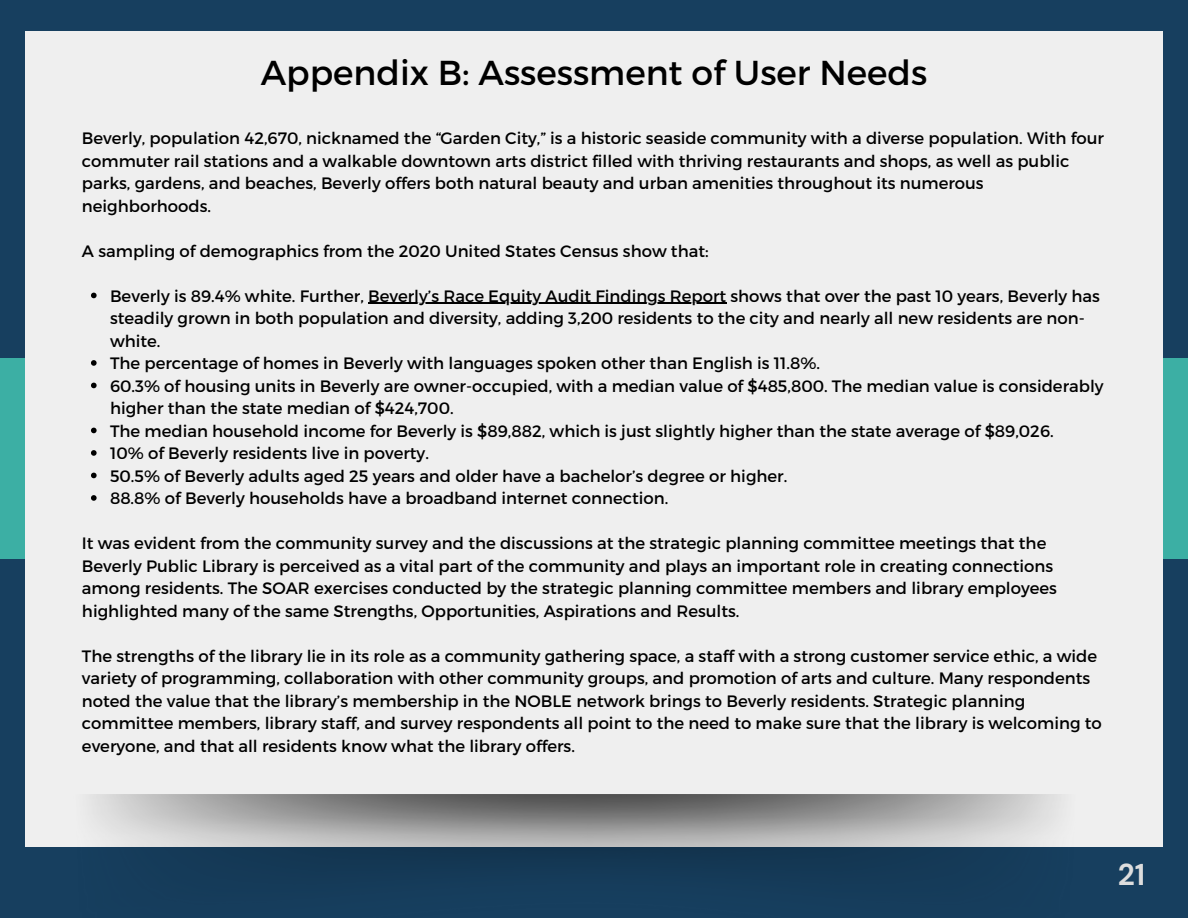
<style>
.page{position:relative;width:1188px;height:918px;background:#173f5f}
.page>*{position:absolute;margin:0;border:0;box-sizing:border-box;transform-origin:0 0}
.t1{font:34.5px "Montserrat";color:#000}
.t2{font:700 30px "DM Sans";color:#ddd}
.t3{font:16.5px/22.5px "Montserrat";color:#000}
</style>
<div class="page">
<div style="left:0;top:359px;width:1188px;height:200px;background:#3cafa4"></div>
<div style="left:25px;top:31px;width:1138px;height:815px;background:#efefef"></div>
<img style="left:73px;top:794px;width:1005px;height:75px">
<svg style="left:91px;top:293px;width:6px;height:5px"></svg>
<hr style="left:368px;top:303px;width:358px;height:1px;background:#000">
<svg style="left:91px;top:360px;width:6px;height:6px"></svg>
<svg style="left:91px;top:383px;width:6px;height:5px"></svg>
<svg style="left:91px;top:428px;width:6px;height:5px"></svg>
<svg style="left:91px;top:450px;width:6px;height:6px"></svg>
<svg style="left:91px;top:473px;width:6px;height:5px"></svg>
<svg style="left:91px;top:495px;width:6px;height:6px"></svg>
<h1 class="t1" style="left:261px;top:50px;width:668px">Appendix B: Assessment of User Needs</h1>
<p class="t3" style="left:82px;top:126px;width:1024px">Beverly, population 42,670, nicknamed the “Garden City,” is a historic seaside community with a diverse population. With four commuter rail stations and a walkable downtown arts district filled with thriving restaurants and shops, as well as public parks, gardens, and beaches, Beverly offers both natural beauty and urban amenities throughout its numerous neighborhoods.</p>
<p class="t3" style="left:82px;top:239px;width:628px">A sampling of demographics from the 2020 United States Census show that:</p>
<p class="t3" style="left:110px;top:284px;width:995px">Beverly is 89.4% white. Further, Beverly’s Race Equity Audit Findings Report shows that over the past 10 years, Beverly has steadily grown in both population and diversity, adding 3,200 residents to the city and nearly all new residents are non&shy;white.<br>The percentage of homes in Beverly with languages spoken other than English is 11.8%.<br>60.3% of housing units in Beverly are owner-occupied, with a median value of $485,800. The median value is considerably higher than the state median of $424,700.<br>The median household income for Beverly is $89,882, which is just slightly higher than the state average of $89,026.<br>10% of Beverly residents live in poverty.<br>50.5% of Beverly adults aged 25 years and older have a bachelor’s degree or higher.<br>88.8% of Beverly households have a broadband internet connection.</p>
<p class="t3" style="left:82px;top:531px;width:977px">It was evident from the community survey and the discussions at the strategic planning committee meetings that the Beverly Public Library is perceived as a vital part of the community and plays an important role in creating connections among residents. The SOAR exercises conducted by the strategic planning committee members and library employees highlighted many of the same Strengths, Opportunities, Aspirations and Results.</p>
<p class="t3" style="left:82px;top:644px;width:1021px">The strengths of the library lie in its role as a community gathering space, a staff with a strong customer service ethic, a wide variety of programming, collaboration with other community groups, and promotion of arts and culture. Many respondents noted the value that the library’s membership in the NOBLE network brings to Beverly residents. Strategic planning committee members, library staff, and survey respondents all point to the need to make sure that the library is welcoming to everyone, and that all residents know what the library offers.</p>
<h2 class="t2" style="left:1118px;top:855px;width:29px">21</h2>
</div>
